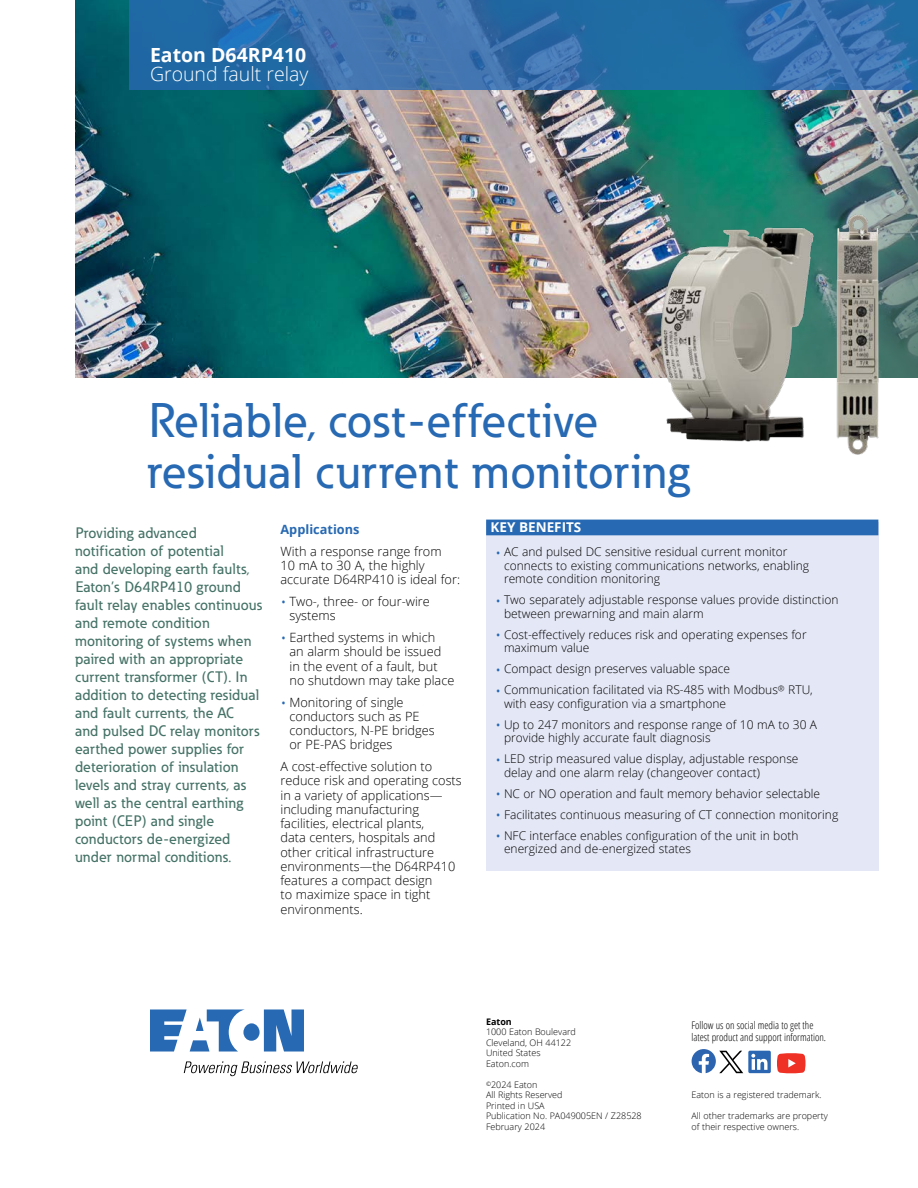
<style>
.page{position:relative;width:918px;height:1188px;background:#fff}
.page>*{position:absolute;margin:0;border:0;box-sizing:border-box;transform-origin:0 0}
.t1{font:500 48px/51px "Eaton";color:#2769b3}
.t2{font:300 19.5px "Open Sans";color:#fff}
.t3{font:700 19.5px "Open Sans";color:#fff}
.t4{font:500 15px/18px "Eaton";color:#457266}
.t5{font:700 13.5px "Open Sans";color:#fff}
.t6{font:300 12.75px/14.2px "Open Sans";color:#000}
.t7{font:700 12.75px "Open Sans";color:#2769b3}
.t8{font:300 12px/13.5px "Open Sans";color:#000}
.t9{font:300 condensed 10.5px/12px "Open Sans";color:#000}
.t10{font:300 9px/10.5px "Open Sans";color:#000}
.t11{font:700 9px "Open Sans";color:#000}
.s1{font-size:16.5px;color:#2769b3}
.s2{font-family:"Eaton";font-weight:400}
</style>
<div class="page">
<img style="left:75px;top:0;width:497px;height:378px">
<div style="left:486px;top:522px;width:392px;height:348px;background:#e4e7f5"></div>
<div style="left:486px;top:520px;width:392px;height:15px;background:#2769b3"></div>
<img style="left:572px;top:90px;width:346px;height:288px">
<img style="left:659px;top:226px;width:158px;height:216px">
<img style="left:834px;top:212px;width:50px;height:243px">
<svg style="left:129px;top:0;width:789px;height:90px"></svg>
<svg style="left:150px;top:1010px;width:154px;height:42px"></svg>
<svg style="left:184px;top:1061px;width:174px;height:15px"></svg>
<div style="left:748px;top:1051px;width:23px;height:22px;background:#2a66b1;border-radius:2px"></div>
<svg style="left:751px;top:1054px;width:16px;height:16px"></svg>
<svg style="left:777px;top:1053px;width:29px;height:20px"></svg>
<svg style="left:692px;top:1049px;width:51px;height:24px"></svg>
<h2 class="t3" style="left:150px;top:41px;width:158px">Eaton D64RP410</h2>
<h2 class="t2" style="left:150px;top:61px;width:160px">Ground fault relay</h2>
<h1 class="t1" style="left:147px;top:395px;width:545px">Reliable, cost-effective residual current monitoring</h1>
<p class="t4" style="left:75px;top:524px;width:189px">Providing advanced notification of potential<br>and developing earth faults,<br>Eaton’s D64RP410 ground fault relay enables continuous and remote condition monitoring of systems when paired with an appropriate current transformer (CT). In addition to detecting residual and fault currents, the AC<br>and pulsed DC relay monitors earthed power supplies for deterioration of insulation levels and stray currents, as well as the central earthing point (CEP) and single conductors de-energized under normal conditions.</p>
<p class="t7" style="left:281px;top:521px;width:80px">Applications</p>
<p class="t5" style="left:491px;top:518px;width:92px">KEY BENEFITS</p>
<p class="t8" style="left:504px;top:545px;width:307px;text-indent:-9px"><span class="s1">•</span> AC and pulsed DC sensitive residual current monitor connects to existing communications networks, enabling remote condition monitoring</p>
<p class="t8" style="left:504px;top:593px;width:336px;text-indent:-9px"><span class="s1">•</span> Two separately adjustable response values provide distinction between prewarning and main alarm</p>
<p class="t8" style="left:504px;top:627px;width:304px;text-indent:-9px"><span class="s1">•</span> Cost-effectively reduces risk and operating expenses for maximum value</p>
<p class="t8" style="left:495px;top:662px;width:237px"><span class="s1">•</span> Compact design preserves valuable space</p>
<p class="t8" style="left:504px;top:683px;width:310px;text-indent:-9px"><span class="s1">•</span> Communication facilitated via RS-485 with Modbus<span class="s2">®</span> RTU, with easy configuration via a smartphone</p>
<p class="t8" style="left:504px;top:717px;width:315px;text-indent:-9px"><span class="s1">•</span> Up to 247 monitors and response range of 10 mA to 30 A provide highly accurate fault diagnosis</p>
<p class="t8" style="left:504px;top:752px;width:296px;text-indent:-9px"><span class="s1">•</span> LED strip measured value display, adjustable response delay and one alarm relay (changeover contact)</p>
<p class="t8" style="left:495px;top:786px;width:327px"><span class="s1">•</span> NC or NO operation and fault memory behavior selectable</p>
<p class="t8" style="left:495px;top:807px;width:345px"><span class="s1">•</span> Facilitates continuous measuring of CT connection monitoring</p>
<p class="t8" style="left:504px;top:828px;width:296px;text-indent:-9px"><span class="s1">•</span> NFC interface enables configuration of the unit in both energized and de-energized states</p>
<p class="t6" style="left:281px;top:544px;width:181px">With a response range from<br>10 mA to 30 A, the highly accurate D64RP410 is ideal for:</p>
<p class="t6" style="left:290px;top:594px;width:142px;text-indent:-9px"><span class="s1">•</span> Two-, three- or four-wire systems</p>
<p class="t6" style="left:290px;top:630px;width:166px;text-indent:-9px"><span class="s1">•</span> Earthed systems in which<br>an alarm should be issued in the event of a fault, but no shutdown may take place</p>
<p class="t6" style="left:290px;top:695px;width:147px;text-indent:-9px"><span class="s1">•</span> Monitoring of single conductors such as PE conductors, N-PE bridges or PE-PAS bridges</p>
<p class="t6" style="left:281px;top:759px;width:183px">A cost-effective solution to reduce risk and operating costs in a variety of applications— including manufacturing facilities, electrical plants,<br>data centers, hospitals and other critical infrastructure environments—the D64RP410 features a compact design<br>to maximize space in tight environments.</p>
<p class="t11" style="left:486px;top:1015px;width:27px">Eaton</p>
<p class="t10" style="left:486px;top:1026px;width:91px">1000 Eaton Boulevard<br>Cleveland, OH 44122<br>United States<br>Eaton.com</p>
<p class="t10" style="left:486px;top:1079px;width:157px"><span class="s2">©</span>2024 Eaton<br>All Rights Reserved<br>Printed in USA<br>Publication No. PA049005EN / Z28528<br>February 2024</p>
<p class="t9" style="left:692px;top:1019px;width:136px">Follow us on social media to get the latest product and support information.</p>
<p class="t10" style="left:692px;top:1089px;width:132px">Eaton is a registered trademark.</p>
<p class="t10" style="left:692px;top:1110px;width:138px">All other trademarks are property of their respective owners.</p>
</div>
